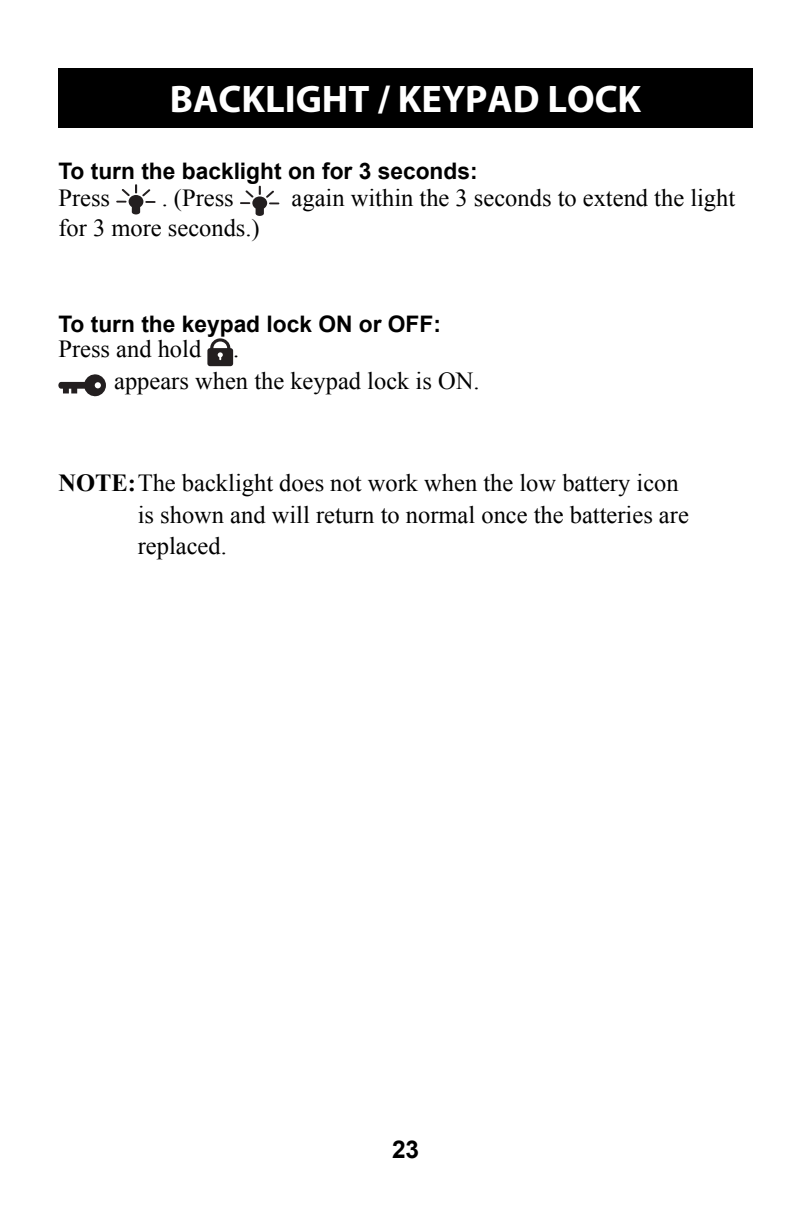
<style>
.page{position:relative;width:812px;height:1208px;background:#fff}
.page>*{position:absolute;margin:0;border:0;box-sizing:border-box;transform-origin:0 0}
.t1{font:700 38.5px "Myriad";color:#fff}
.t2{font:24.5px/31.5px "Times New Roman";color:#000}
.t3{font:700 24.5px "Arial";color:#000}
.t4{font:700 22.75px "Arial";color:#000}
.s1{font-weight:700}
</style>
<div class="page">
<div style="left:58px;top:68px;width:695px;height:59px;background:#000"></div>
<svg style="left:116px;top:184px;width:40px;height:30px"></svg>
<svg style="left:240px;top:186px;width:39px;height:30px"></svg>
<svg style="left:207px;top:338px;width:26px;height:28px"></svg>
<svg style="left:58px;top:374px;width:48px;height:22px"></svg>
<h1 class="t1" style="left:170px;top:84px;width:473px">BACKLIGHT / KEYPAD LOCK</h1>
<p class="t4" style="left:58px;top:159px;width:421px">To turn the backlight on for 3 seconds:</p>
<p class="t2" style="left:58px;top:182px;width:53px">Press</p>
<p class="t2" style="left:162px;top:182px;width:74px">. (Press</p>
<p class="t2" style="left:292px;top:182px;width:445px">again within the 3 seconds to extend the light</p>
<p class="t2" style="left:58px;top:212px;width:203px">for 3 more seconds.)</p>
<p class="t4" style="left:58px;top:311px;width:384px">To turn the keypad lock ON or OFF:</p>
<p class="t2" style="left:58px;top:333px;width:144px">Press and hold</p>
<p class="t2" style="left:114px;top:333px;width:367px;text-indent:119px">.<br>appears when the keypad lock is ON.</p>
<p class="t2" style="left:138px;top:467px;width:553px;text-indent:-79px"><span class="s1">NOTE:</span> The backlight does not work when the low battery icon is shown and will return to normal once the batteries are replaced.</p>
<p class="t3" style="left:392px;top:1135px;width:29px">23</p>
</div>
